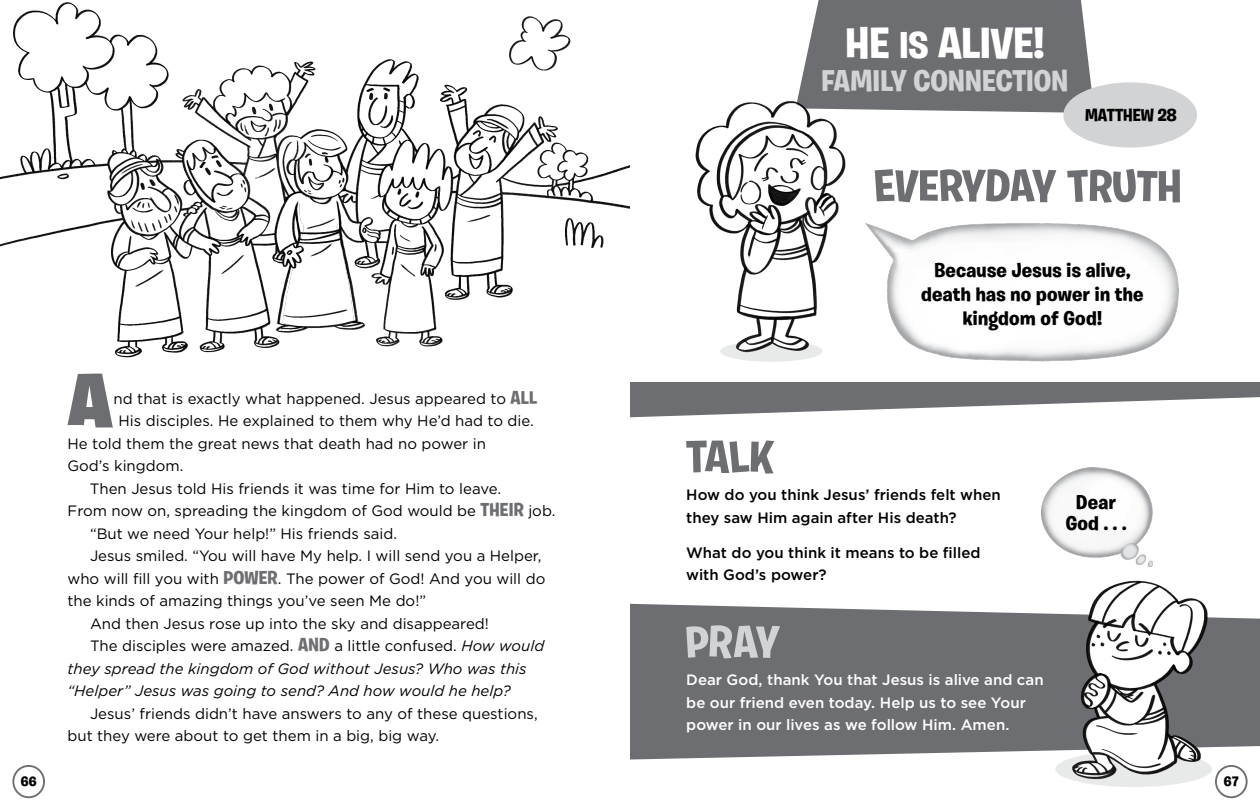
<style>
.page{position:relative;width:1260px;height:810px;background:#fff}
.page>*{position:absolute;margin:0;border:0;box-sizing:border-box;transform-origin:0 0}
.t1{font:900 75px "Burbank Big";color:#6d6e71}
.t2{font:700 43.75px "Burbank Big";letter-spacing:-.01em;color:#fff}
.t3{font:700 30px "Burbank Big";color:#d1d3d4}
.t4{font:700 20px/23.8px "Burbank Big";letter-spacing:.015em;color:#000;text-align:center}
.t5{font:700 17.5px "Burbank Big";color:#000}
.t6{font:15px/22.5px "Gotham";color:#000}
.t7{font:500 15px/22.5px "Gotham";color:#000}
.t8{font:500 15px/22.5px "Gotham";color:#fff}
.t9{font:italic 15px "Gotham";color:#000}
.t10{font:700 13.75px "Burbank Big";color:#000}
.s1{font-size:37.5px}
.s2{font-family:"Burbank Big";font-weight:700;font-size:18.75px;color:#6d6e71}
.s3{font-style:italic}
</style>
<div class="page">
<svg style="left:630px;top:603px;width:630px;height:157px;background:#797a7c"></svg>
<svg style="left:630px;top:382px;width:630px;height:36px"></svg>
<div style="left:1063px;top:82px;width:134px;height:66px;background:#d1d3d4;border-radius:50%"></div>
<svg style="left:686px;top:440px;width:88px;height:34px"></svg>
<svg style="left:686px;top:625px;width:94px;height:33px;background:#a5a7a9"></svg>
<img style="left:0;top:2px;width:630px;height:797px">
<div style="left:13px;top:766px;width:31px;height:31px;background:#fff;border-radius:50%"></div>
<div style="left:12px;top:765px;width:33px;height:33px;border:2px solid #6d6e71;border-radius:50%"></div>
<div style="left:1215px;top:765px;width:33px;height:33px;border:2px solid #6d6e71;border-radius:50%"></div>
<svg style="left:875px;top:169px;width:181px;height:33px"></svg>
<svg style="left:1067px;top:169px;width:113px;height:34px"></svg>
<img style="left:865px;top:223px;width:314px;height:139px">
<img style="left:1041px;top:467px;width:112px;height:100px">
<img style="left:1054px;top:580px;width:162px;height:207px">
<svg style="left:799px;top:0;width:295px;height:114px;background:#78797c"></svg>
<img style="left:695px;top:90px;width:155px;height:272px">
<h2 class="t2" style="left:845px;top:16px;width:201px">HE <span class="s1">IS</span> ALIVE!</h2>
<h3 class="t3" style="left:822px;top:63px;width:248px">FAMILY CONNECTION</h3>
<p class="t5" style="left:1085px;top:104px;width:93px">MATTHEW 28</p>
<h1 class="t1" style="left:68px;top:353px;width:47px">A</h1>
<p class="t6" style="left:114px;top:387px;width:425px">nd that is exactly what happened. Jesus appeared to <span class="s2">ALL</span></p>
<p class="t6" style="left:118px;top:409px;width:417px">His disciples. He explained to them why He’d had to die.</p>
<p class="t6" style="left:67px;top:432px;width:420px">He told them the great news that death had no power in</p>
<p class="t6" style="left:67px;top:454px;width:117px">God’s kingdom.</p>
<p class="t6" style="left:90px;top:477px;width:413px">Then Jesus told His friends it was time for Him to leave.</p>
<p class="t6" style="left:67px;top:499px;width:490px">From now on, spreading the kingdom of God would be <span class="s2">THEIR</span> job.</p>
<p class="t6" style="left:90px;top:522px;width:309px">“But we need Your help!” His friends said.</p>
<p class="t6" style="left:90px;top:544px;width:453px">Jesus smiled. “You will have My help. I will send you a Helper,</p>
<p class="t6" style="left:68px;top:567px;width:479px">who will fill you with <span class="s2">POWER</span>. The power of God! And you will do</p>
<p class="t6" style="left:68px;top:589px;width:360px">the kinds of amazing things you’ve seen Me do!”</p>
<p class="t6" style="left:90px;top:612px;width:400px">And then Jesus rose up into the sky and disappeared!</p>
<p class="t6" style="left:90px;top:634px;width:456px">The disciples were amazed. <span class="s2">AND</span> a little confused. <span class="s3">How would</span></p>
<p class="t9" style="left:68px;top:659px;width:461px">they spread the kingdom of God without Jesus? Who was this</p>
<p class="t9" style="left:68px;top:681px;width:445px">“Helper” Jesus was going to send? And how would he help?</p>
<p class="t6" style="left:68px;top:702px;width:472px;text-indent:22px">Jesus’ friends didn’t have answers to any of these questions, but they were about to get them in a big, big way.</p>
<h3 class="t4" style="left:921px;top:259px;width:224px">Because Jesus is alive, death has no power in the kingdom of God!</h3>
<p class="t7" style="left:686px;top:483px;width:316px">How do you think Jesus’ friends felt when they saw Him again after His death?</p>
<p class="t7" style="left:686px;top:541px;width:296px">What do you think it means to be filled with God’s power?</p>
<h3 class="t4" style="left:1066px;top:492px;width:62px;line-height:21.2px">Dear<br>God . . .</h3>
<p class="t8" style="left:686px;top:669px;width:359px">Dear God, thank You that Jesus is alive and can be our friend even today. Help us to see Your power in our lives as we follow Him. Amen.</p>
<p class="t10" style="left:21px;top:773px;width:17px">66</p>
<p class="t10" style="left:1224px;top:773px;width:16px">67</p>
</div>
